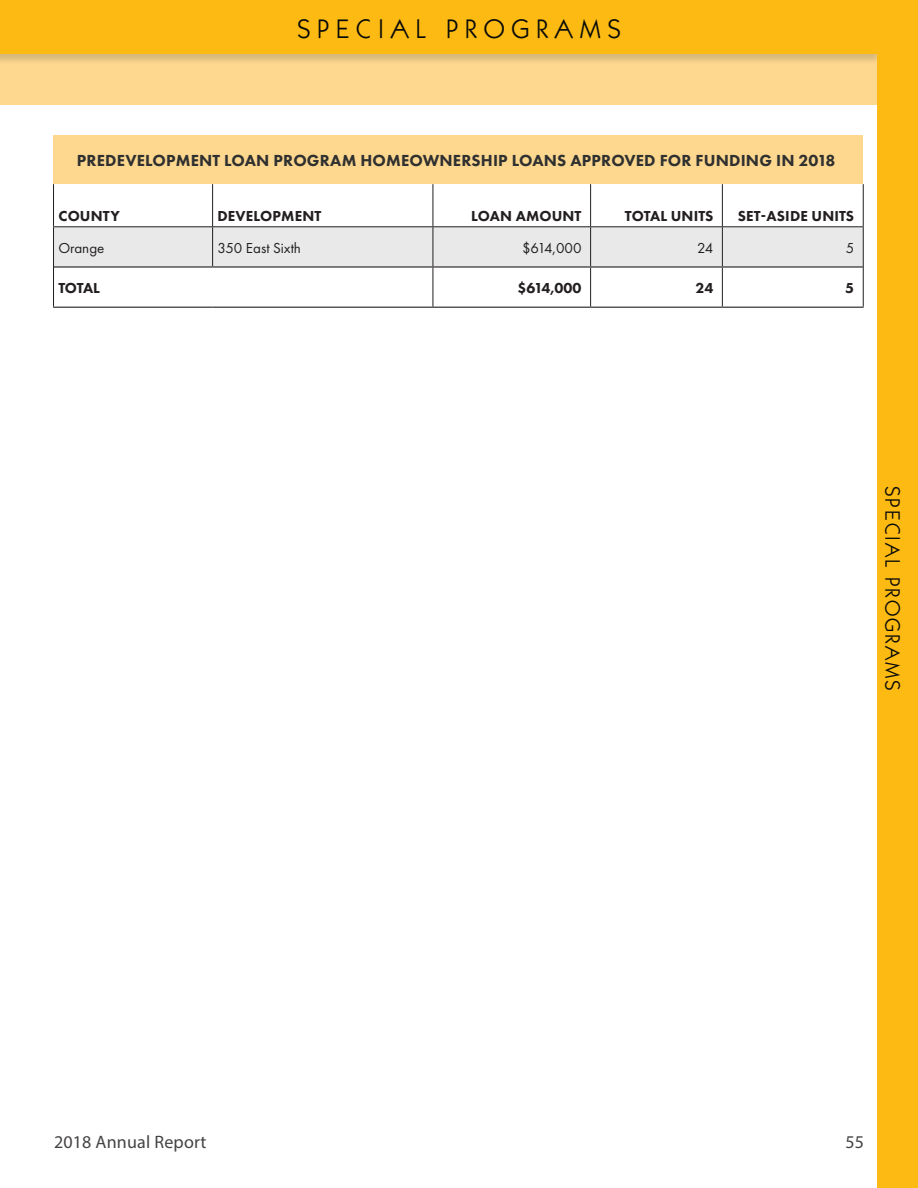
<style>
.page{position:relative;width:918px;height:1188px;background:#fff}
.page>*{position:absolute;margin:0;border:0;box-sizing:border-box;transform-origin:0 0}
.t1{font:27px "ITC Kabel Std";letter-spacing:.25em;color:#080a09}
.t2{font:21px "ITC Kabel Std";letter-spacing:.1em;color:#080a09}
.Paragraph_Style_1{font:18px "Myriad Pro";letter-spacing:.01em;color:#464343}
.Paragraph_Style_1-2{font:800 16.65px "Futura PT";letter-spacing:.01em;color:#2f3030}
.Paragraph_Style_1-3{font:800 15px "Futura PT";letter-spacing:.01em;color:#231f20}
.Paragraph_Style_1-4{font:15px "Futura PT";color:#231f20}
</style>
<div class="page">
<div style="left:0;top:0;width:918px;height:105px;background:#fed88f"></div>
<div style="left:0;top:0;width:918px;height:54px;background:#fdba12"></div>
<div style="left:878px;top:0;width:40px;height:1188px;background:#fdba12"></div>
<div style="left:54px;top:136px;width:809px;height:48px;background:#fed88f"></div>
<div style="left:54px;top:227px;width:809px;height:39px;background:#e9e9e9"></div>
<hr style="left:53px;top:184px;width:1px;height:42px;background:#231f20">
<hr style="left:212px;top:184px;width:1px;height:42px;background:#231f20">
<hr style="left:433px;top:184px;width:1px;height:42px;background:#231f20">
<hr style="left:590px;top:184px;width:1px;height:42px;background:#231f20">
<hr style="left:722px;top:184px;width:1px;height:42px;background:#231f20">
<hr style="left:863px;top:184px;width:1px;height:42px;background:#231f20">
<hr style="left:53px;top:226px;width:160px;height:1px;background:#231f20">
<hr style="left:213px;top:226px;width:220px;height:1px;background:#231f20">
<hr style="left:433px;top:226px;width:158px;height:1px;background:#231f20">
<hr style="left:591px;top:226px;width:131px;height:1px;background:#231f20">
<hr style="left:722px;top:226px;width:142px;height:1px;background:#231f20">
<hr style="left:53px;top:227px;width:1px;height:40px;background:#231f20">
<hr style="left:212px;top:227px;width:1px;height:39px;background:#231f20">
<hr style="left:433px;top:227px;width:1px;height:39px;background:#231f20">
<hr style="left:590px;top:227px;width:1px;height:39px;background:#231f20">
<hr style="left:722px;top:227px;width:1px;height:39px;background:#231f20">
<hr style="left:863px;top:227px;width:1px;height:40px;background:#231f20">
<hr style="left:53px;top:267px;width:1px;height:40px;background:#231f20">
<hr style="left:433px;top:268px;width:1px;height:39px;background:#231f20">
<hr style="left:590px;top:268px;width:1px;height:39px;background:#231f20">
<hr style="left:722px;top:268px;width:1px;height:39px;background:#231f20">
<hr style="left:863px;top:267px;width:1px;height:40px;background:#231f20">
<hr style="left:54px;top:266px;width:159px;height:2px;background:#231f20">
<hr style="left:213px;top:266px;width:220px;height:2px;background:#231f20">
<hr style="left:433px;top:266px;width:158px;height:2px;background:#231f20">
<hr style="left:591px;top:266px;width:131px;height:2px;background:#231f20">
<hr style="left:722px;top:266px;width:141px;height:2px;background:#231f20">
<hr style="left:53px;top:307px;width:160px;height:1px;background:#231f20">
<hr style="left:213px;top:307px;width:220px;height:1px;background:#231f20">
<hr style="left:433px;top:307px;width:158px;height:1px;background:#231f20">
<hr style="left:591px;top:307px;width:131px;height:1px;background:#231f20">
<hr style="left:722px;top:307px;width:142px;height:1px;background:#231f20">
<p class="t1" style="left:297px;top:14px;width:325px">SPECIAL PROGRAMS</p>
<p class="Paragraph_Style_1-2" style="left:77px;top:150px;width:760px">PREDEVELOPMENT LOAN PROGRAM HOMEOWNERSHIP LOANS APPROVED FOR FUNDING IN 2018</p>
<p class="Paragraph_Style_1-3" style="left:58px;top:206px;width:63px">COUNTY</p>
<p class="Paragraph_Style_1-3" style="left:218px;top:206px;width:105px">DEVELOPMENT</p>
<p class="Paragraph_Style_1-3" style="left:471px;top:206px;width:112px">LOAN AMOUNT</p>
<p class="Paragraph_Style_1-3" style="left:625px;top:206px;width:90px">TOTAL UNITS</p>
<p class="Paragraph_Style_1-3" style="left:738px;top:206px;width:118px">SET-ASIDE UNITS</p>
<p class="Paragraph_Style_1-4" style="left:58px;top:239px;width:48px">Orange</p>
<p class="Paragraph_Style_1-4" style="left:217px;top:239px;width:85px">350 East Sixth</p>
<p class="Paragraph_Style_1-4" style="left:522px;top:239px;width:61px">$614,000</p>
<p class="Paragraph_Style_1-4" style="left:697px;top:239px;width:18px">24</p>
<p class="Paragraph_Style_1-4" style="left:846px;top:239px;width:10px">5</p>
<p class="Paragraph_Style_1-3" style="left:58px;top:278px;width:43px">TOTAL</p>
<p class="Paragraph_Style_1-3" style="left:517px;top:278px;width:66px">$614,000</p>
<p class="Paragraph_Style_1-3" style="left:695px;top:278px;width:19px">24</p>
<p class="Paragraph_Style_1-3" style="left:845px;top:278px;width:10px">5</p>
<p class="t2" style="left:905px;top:486px;width:206px;rotate:90deg">SPECIAL PROGRAMS</p>
<p class="Paragraph_Style_1" style="left:54px;top:1130px;width:154px">2018 Annual Report</p>
<p class="Paragraph_Style_1" style="left:845px;top:1130px;width:20px">55</p>
</div>
